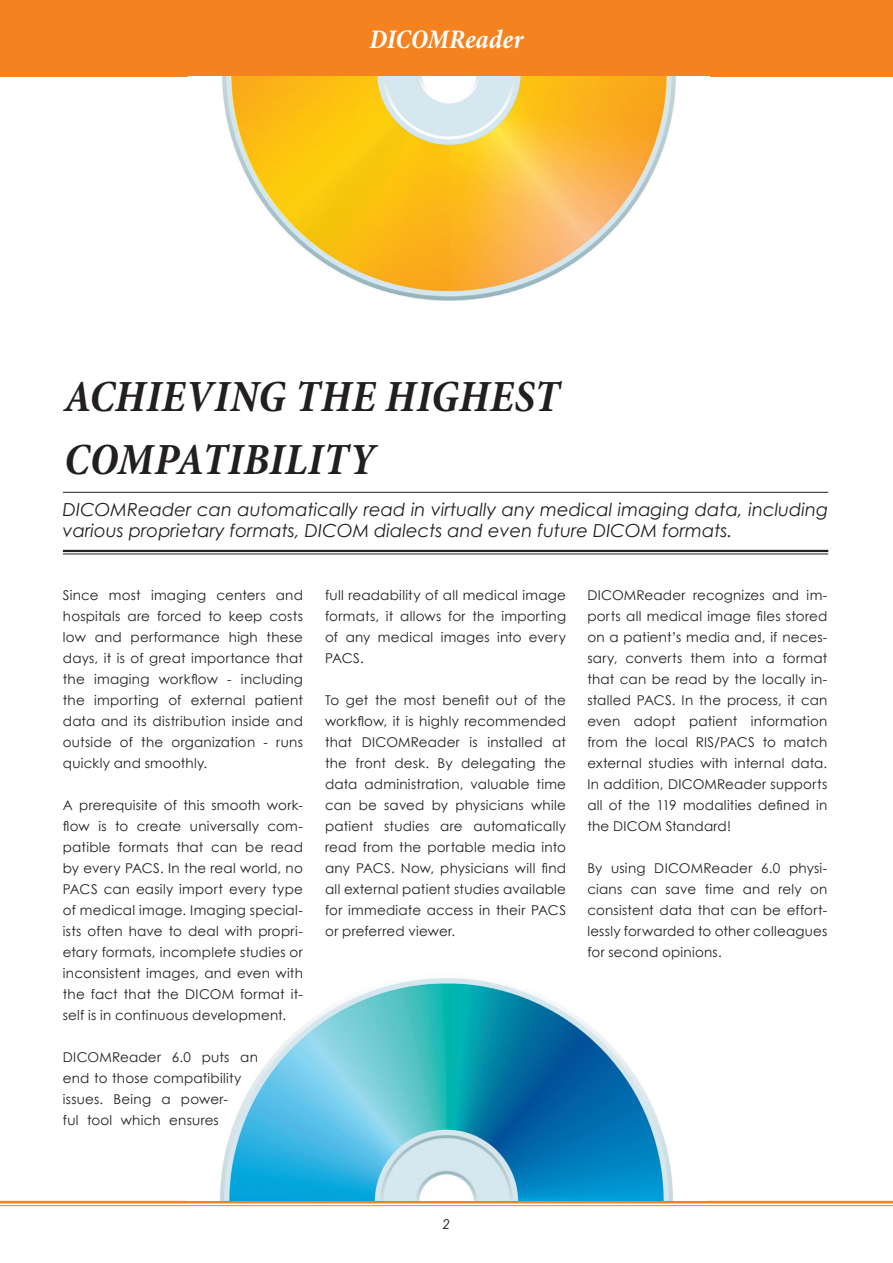
<style>
.page{position:relative;width:893px;height:1263px;background:#fff}
.page>*{position:absolute;margin:0;border:0;box-sizing:border-box;transform-origin:0 0}
.t1{font:italic 700 condensed 45px/63px "Minion Pro";letter-spacing:.005em;color:#231f20}
.t2{font:italic 700 condensed 27px "Minion Pro";color:#fff}
.t3{font:italic 18px/21px "Century Gothic";color:#231f20}
.t4{font:13.5px/21px "Century Gothic";letter-spacing:.015em;color:#231f20;text-align:justify}
.t5{font:italic 13.5px "Century Gothic";color:#231f20}
</style>
<div class="page">
<div style="left:0;top:0;width:893px;height:77px;background:#f58220"></div>
<hr style="left:0;top:1201px;width:893px;height:2px;background:#f58220">
<hr style="left:0;top:1205px;width:893px;height:1px;background:#f58220">
<img style="left:222px;top:77px;width:454px;height:224px">
<img style="left:220px;top:978px;width:453px;height:223px">
<hr style="left:63px;top:492px;width:765px;height:1px;background:#231f20">
<hr style="left:63px;top:550px;width:765px;height:2px;background:#231f20">
<hr style="left:63px;top:554px;width:765px;height:1px;background:#231f20">
<h2 class="t2" style="left:370px;top:21px;width:155px">DICOMReader</h2>
<h1 class="t1" style="left:64px;top:365px;width:497px">ACHIEVING THE HIGHEST<br>COMPATIBILITY</h1>
<h3 class="t3" style="left:63px;top:499px;width:767px">DICOMReader can automatically read in virtually any medical imaging data, including various proprietary formats, DICOM dialects and even future DICOM formats.</h3>
<p class="t4" style="left:63px;top:584px;width:242px">Since most imaging centers and hospitals are forced to keep costs low and performance high these days, it is of great importance that the imaging workflow - including the importing of external patient data and its distribution inside and outside of the organization - runs quickly and smoothly.</p>
<p class="t4" style="left:63px;top:794px;width:242px">A prerequisite of this smooth work&shy;flow is to create universally com&shy;patible formats that can be read by every PACS. In the real world, no PACS can easily import every type of medical image. Imaging special&shy;ists often have to deal with propri&shy;etary formats, incomplete studies or inconsistent images, and even with the fact that the DICOM format it&shy;self is in continuous development.</p>
<p class="t4" style="left:63px;top:1047px;width:197px;text-align:left">DICOMReader 6.0 puts an end to those compatibility issues. Being a power-<br>ful tool which ensures</p>
<p class="t4" style="left:325px;top:584px;width:242px">full readability of all medical image formats, it allows for the importing of any medical images into every PACS.</p>
<p class="t4" style="left:325px;top:689px;width:242px">To get the most benefit out of the workflow, it is highly recommended that DICOMReader is installed at the front desk. By delegating the data administration, valuable time can be saved by physicians while patient studies are automatically read from the portable media into any PACS. Now, physicians will find all external patient studies available for immediate access in their PACS or preferred viewer.</p>
<p class="t4" style="left:587px;top:584px;width:242px">DICOMReader recognizes and im&shy;ports all medical image files stored on a patient’s media and, if neces&shy;sary, converts them into a format that can be read by the locally in&shy;stalled PACS. In the process, it can even adopt patient information from the local RIS/PACS to match external studies with internal data.<br>In addition, DICOMReader supports all of the 119 modalities defined in the DICOM Standard!</p>
<p class="t4" style="left:587px;top:858px;width:242px">By using DICOMReader 6.0 physi&shy;cians can save time and rely on consistent data that can be effort&shy;lessly forwarded to other colleagues for second opinions.</p>
<p class="t5" style="left:443px;top:1214px;width:9px">2</p>
</div>
